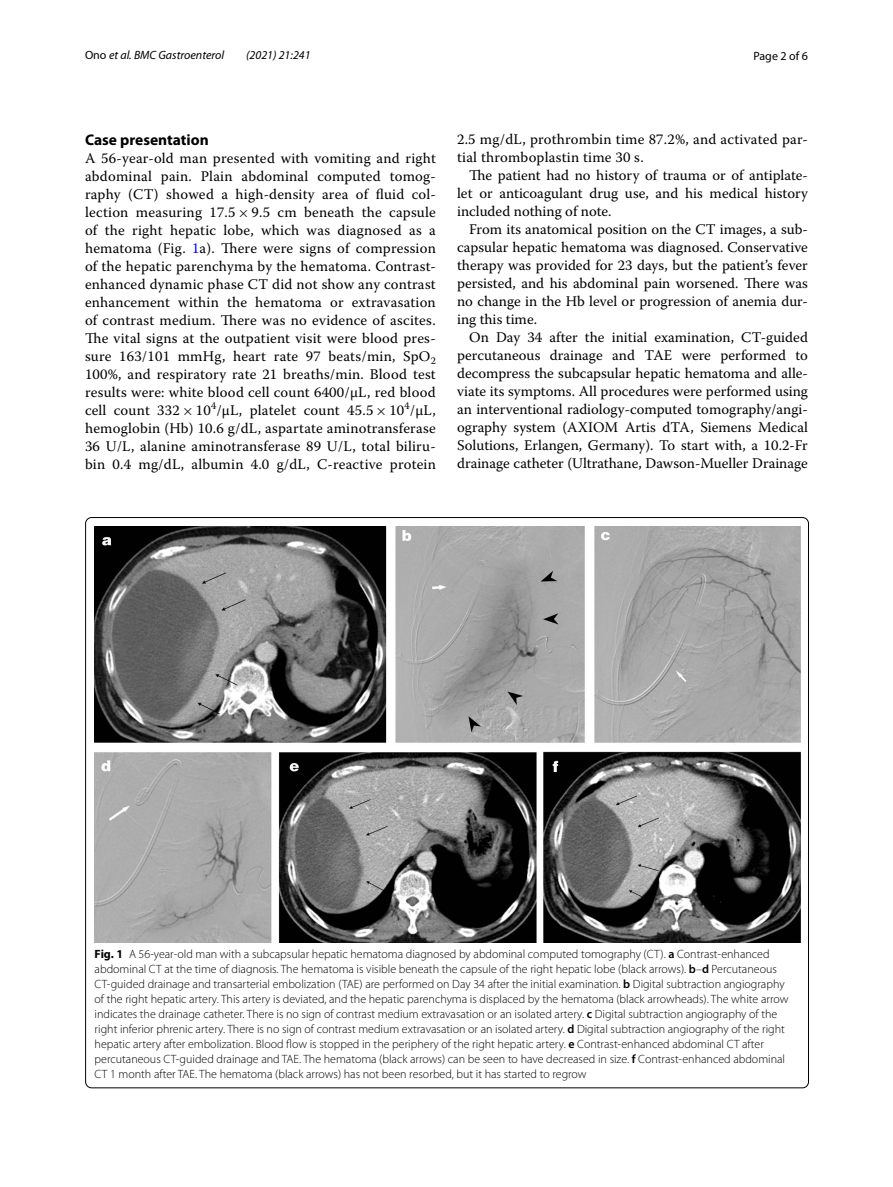
<style>
.page{position:relative;width:893px;height:1187px;background:#fff}
.page>*{position:absolute;margin:0;border:0;box-sizing:border-box;transform-origin:0 0}
.t1{font:700 15.45px "Myriad Pro";color:#000}
.t2{font:14.7px/18px "Warnock Pro";letter-spacing:.005em;color:#000;text-align:justify}
.t3{font:300 12px/15px "Myriad Pro";color:#000}
.t4{font:italic 12px "Myriad Pro";color:#000}
.t5{font:12px "Myriad Pro";color:#000}
.s1{font-style:normal}
.s2{font-family:"MTSY"}
.s3{color:#00f}
.s4{font-weight:700}
.s5{font-weight:600}
</style>
<div class="page">
<img style="left:94px;top:526px;width:706px;height:416px">
<p class="t4" style="left:85px;top:48px;width:141px"><span class="s1">Ono</span> et al. BMC Gastroenterol</p>
<p class="t4" style="left:246px;top:48px;width:66px">(2021) 21:241</p>
<p class="t5" style="left:753px;top:48px;width:56px">Page 2 of 6</p>
<p class="t1" style="left:85px;top:129px;width:125px">Case presentation</p>
<p class="t2" style="left:85px;top:148px;width:352px">A 56-year-old man presented with vomiting and right abdominal pain. Plain abdominal computed tomog&shy;raphy (CT) showed a high-density area of fluid col&shy;lection measuring 17.5<span class="s2">×</span>9.5 cm beneath the capsule of the right hepatic lobe, which was diagnosed as a hematoma (Fig. <span class="s3">1</span>a). There were signs of compression of the hepatic parenchyma by the hematoma. Contrast&shy;enhanced dynamic phase CT did not show any contrast enhancement within the hematoma or extravasation of contrast medium. There was no evidence of ascites.<br>The vital signs at the outpatient visit were blood pres&shy;sure 163/101 mmHg, heart rate 97 beats/min, SpO<sub>2<br></sub>100%, and respiratory rate 21 breaths/min. Blood test results were: white blood cell count 6400/µL, red blood cell count 332<span class="s2">×</span> -10<sup>4</sup>/µL, platelet count 45.5<span class="s2">×</span> -10<sup>4</sup>/µL, hemoglobin (Hb) 10.6 g/dL, aspartate aminotransferase 36 U/L, alanine aminotransferase 89 U/L, total biliru&shy;bin 0.4 mg/dL, albumin 4.0 g/dL, C-reactive protein</p>
<p class="t2" style="left:457px;top:130px;width:352px">2.5 mg/dL, prothrombin time 87.2%, and activated par&shy;tial thromboplastin time 30 s.</p>
<p class="t2" style="left:457px;top:166px;width:352px;text-indent:12px">The patient had no history of trauma or of antiplate&shy;let or anticoagulant drug use, and his medical history included nothing of note.</p>
<p class="t2" style="left:457px;top:220px;width:352px;text-indent:12px">From its anatomical position on the CT images, a sub&shy;capsular hepatic hematoma was diagnosed. Conservative therapy was provided for 23 days, but the patient’s fever persisted, and his abdominal pain worsened. There was no change in the Hb level or progression of anemia dur&shy;ing this time.</p>
<p class="t2" style="left:457px;top:328px;width:352px;text-indent:12px">On Day 34 after the initial examination, CT-guided percutaneous drainage and TAE were performed to decompress the subcapsular hepatic hematoma and alle&shy;viate its symptoms. All procedures were performed using an interventional radiology-computed tomography/angi&shy;ography system (AXIOM Artis dTA, Siemens Medical Solutions, Erlangen, Germany). To start with, a 10.2-Fr drainage catheter (Ultrathane, Dawson-Mueller Drainage</p>
<p class="t3" style="left:95px;top:946px;width:695px"><span class="s4">Fig. 1</span> A 56-year-old man with a subcapsular hepatic hematoma diagnosed by abdominal computed tomography (CT). <span class="s5">a</span> Contrast-enhanced abdominal CT at the time of diagnosis. The hematoma is visible beneath the capsule of the right hepatic lobe (black arrows). <span class="s5">b</span>–<span class="s5">d</span> Percutaneous CT-guided drainage and transarterial embolization (TAE) are performed on Day 34 after the initial examination. <span class="s5">b</span> Digital subtraction angiography of the right hepatic artery. This artery is deviated, and the hepatic parenchyma is displaced by the hematoma (black arrowheads). The white arrow indicates the drainage catheter. There is no sign of contrast medium extravasation or an isolated artery. <span class="s5">c</span> Digital subtraction angiography of the right inferior phrenic artery. There is no sign of contrast medium extravasation or an isolated artery. <span class="s5">d</span> Digital subtraction angiography of the right hepatic artery after embolization. Blood flow is stopped in the periphery of the right hepatic artery. <span class="s5">e</span> Contrast-enhanced abdominal CT after percutaneous CT-guided drainage and TAE. The hematoma (black arrows) can be seen to have decreased in size. <span class="s5">f</span> Contrast-enhanced abdominal CT 1 month after TAE. The hematoma (black arrows) has not been resorbed, but it has started to regrow</p>
</div>
